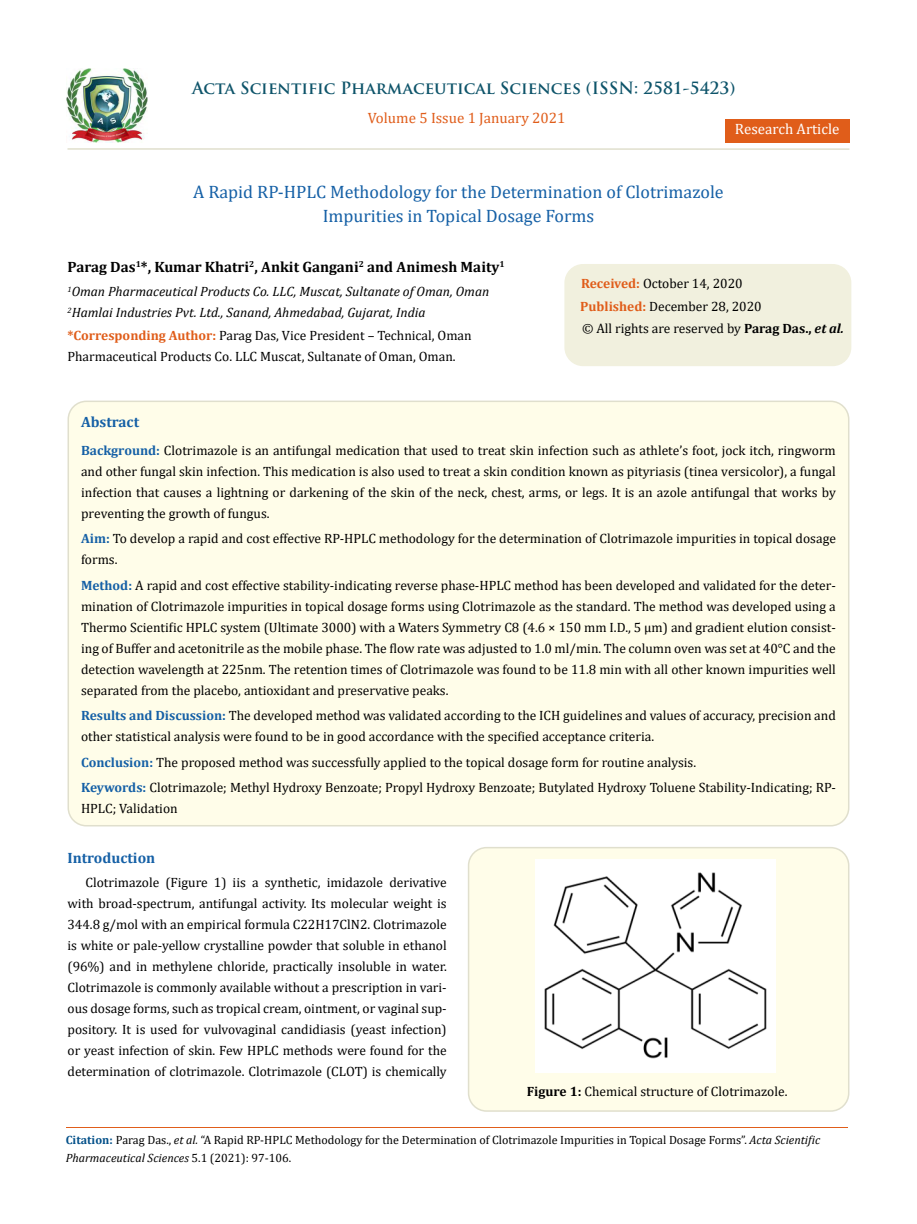
<style>
.page{position:relative;width:917px;height:1224px;background:#fff}
.page>*{position:absolute;margin:0;border:0;box-sizing:border-box;transform-origin:0 0}
.t1{font:18px/24px "Cambria";color:#1560a6;text-align:center}
.t2{font:700 16.5px "Trajan Pro";color:#0e546a}
.t3{font:700 15px "Cambria";color:#000}
.t4{font:15px "Cambria";color:#e05d1a}
.t5{font:700 15px "Cambria";color:#1560a6}
.t6{font:15px "Cambria";color:#fff}
.t7{font:13.5px/21px "Cambria";color:#000}
.t8{font:italic 13.5px/21px "Cambria";color:#000}
.t9{font:12px/18px "Cambria";color:#000}
.s1{font-weight:700;color:#e05d1a}
.s2{font-weight:700}
.s3{font-weight:700;font-style:italic}
.s4{font-weight:700;color:#1560a6}
.s5{font-weight:700;color:#035089}
.s6{font-style:italic}
</style>
<div class="page">
<img style="left:67px;top:68px;width:80px;height:74px">
<div style="left:725px;top:119px;width:124px;height:23px;background:#e05d1a"></div>
<div style="left:565px;top:265px;width:285px;height:100px;background:#f1f0de;border-radius:18px"></div>
<div style="left:564px;top:264px;width:287px;height:102px;border:2px solid #f1f0de;border-radius:18px"></div>
<div style="left:68px;top:401px;width:780px;height:425px;background:#fffde9;border-radius:18px"></div>
<div style="left:67px;top:401px;width:782px;height:425px;border:2px solid #e0dfcd;border-radius:18px"></div>
<div style="left:468px;top:848px;width:380px;height:263px;background:#fffde9;border-radius:18px"></div>
<div style="left:468px;top:847px;width:381px;height:265px;border:2px solid #e0dfcd;border-radius:18px"></div>
<img style="left:535px;top:859px;width:240px;height:214px">
<hr style="left:66px;top:1127px;width:781px;height:1px;background:#e05d1a">
<hr style="left:67px;top:148px;width:782px;height:2px;background:#e0dfcd">
<p class="t2" style="left:192px;top:77px;width:545px">Acta Scientific Pharmaceutical Sciences (ISSN: 2581-5423)</p>
<p class="t4" style="left:368px;top:109px;width:199px">Volume 5 Issue 1 January 2021</p>
<p class="t6" style="left:735px;top:120px;width:106px">Research Article</p>
<h1 class="t1" style="left:193px;top:180px;width:532px">A Rapid RP-HPLC Methodology for the Determination of Clotrimazole<br>Impurities in Topical Dosage Forms</h1>
<p class="t3" style="left:67px;top:256px;width:438px">Parag Das<sup>1</sup>*, Kumar Khatri<sup>2</sup>, Ankit Gangani<sup>2</sup> and Animesh Maity<sup>1</sup></p>
<p class="t8" style="left:67px;top:281px;width:423px"><sup>1</sup>Oman Pharmaceutical Products Co. LLC, Muscat, Sultanate of Oman, Oman<br><sup>2</sup>Hamlai Industries Pvt. Ltd., Sanand, Ahmedabad, Gujarat, India</p>
<p class="t7" style="left:67px;top:325px;width:406px"><span class="s1">*Corresponding Author:</span> Parag Das, Vice President – Technical, Oman<br>Pharmaceutical Products Co. LLC Muscat, Sultanate of Oman, Oman.</p>
<p class="t7" style="left:580px;top:272px;width:183px;line-height:23px"><span class="s1">Received:</span> October 14, 2020<br><span class="s1">Published:</span> December 28, 2020</p>
<p class="t7" style="left:582px;top:317px;width:263px">© All rights are reserved by <span class="s2">Parag Das.,</span> <span class="s3">et al.</span></p>
<p class="t5" style="left:81px;top:411px;width:60px">Abstract</p>
<p class="t7" style="left:81px;top:439px;width:756px;text-align:justify"><span class="s4">Background:</span> Clotrimazole is an antifungal medication that used to treat skin infection such as athlete’s foot, jock itch, ringworm and other fungal skin infection. This medication is also used to treat a skin condition known as pityriasis (tinea versicolor), a fungal infection that causes a lightning or darkening of the skin of the neck, chest, arms, or legs. It is an azole antifungal that works by preventing the growth of fungus.</p>
<p class="t7" style="left:81px;top:528px;width:756px"><span class="s4">Aim:</span> To develop a rapid and cost effective RP-HPLC methodology for the determination of Clotrimazole impurities in topical dosage forms.</p>
<p class="t7" style="left:81px;top:574px;width:756px;text-align:justify"><span class="s4">Method:</span> A rapid and cost effective stability-indicating reverse phase-HPLC method has been developed and validated for the deter&shy;mination of Clotrimazole impurities in topical dosage forms using Clotrimazole as the standard. The method was developed using a Thermo Scientific HPLC system (Ultimate 3000) with a Waters Symmetry C8 (4.6 × 150 mm I.D., 5 µm) and gradient elution consist&shy;ing of Buffer and acetonitrile as the mobile phase. The flow rate was adjusted to 1.0 ml/min. The column oven was set at 40°C and the detection wavelength at 225nm. The retention times of Clotrimazole was found to be 11.8 min with all other known impurities well separated from the placebo, antioxidant and preservative peaks.</p>
<p class="t7" style="left:81px;top:705px;width:756px"><span class="s4">Results and Discussion:</span> The developed method was validated according to the ICH guidelines and values of accuracy, precision and other statistical analysis were found to be in good accordance with the specified acceptance criteria.</p>
<p class="t7" style="left:81px;top:749px;width:756px;line-height:25.5px"><span class="s4">Conclusion:</span> The proposed method was successfully applied to the topical dosage form for routine analysis.<br><span class="s4">Keywords:</span> Clotrimazole; Methyl Hydroxy Benzoate; Propyl Hydroxy Benzoate; Butylated Hydroxy Toluene Stability-Indicating; RP-</p>
<p class="t7" style="left:81px;top:798px;width:98px">HPLC; Validation</p>
<p class="t5" style="left:67px;top:848px;width:89px">Introduction</p>
<p class="t7" style="left:67px;top:872px;width:381px;text-align:justify;text-indent:18px">Clotrimazole (Figure 1) iis a synthetic, imidazole derivative with broad-spectrum, antifungal activity. Its molecular weight is 344.8 g/mol with an empirical formula C22H17ClN2. Clotrimazole is white or pale-yellow crystalline powder that soluble in ethanol (96%) and in methylene chloride, practically insoluble in water.<br>Clotrimazole is commonly available without a prescription in vari&shy;ous dosage forms, such as tropical cream, ointment, or vaginal sup&shy;pository. It is used for vulvovaginal candidiasis (yeast infection) or yeast infection of skin. Few HPLC methods were found for the determination of clotrimazole. Clotrimazole (CLOT) is chemically</p>
<p class="t7" style="left:527px;top:1081px;width:262px"><span class="s2">Figure 1:</span> Chemical structure of Clotrimazole.</p>
<p class="t9" style="left:66px;top:1131px;width:756px"><span class="s5">Citation:</span> Parag Das., <span class="s6">et al.</span> “A Rapid RP-HPLC Methodology for the Determination of Clotrimazole Impurities in Topical Dosage Forms”. <span class="s6">Acta Scientific<br>Pharmaceutical Sciences</span> 5.1 (2021): 97-106.</p>
</div>
